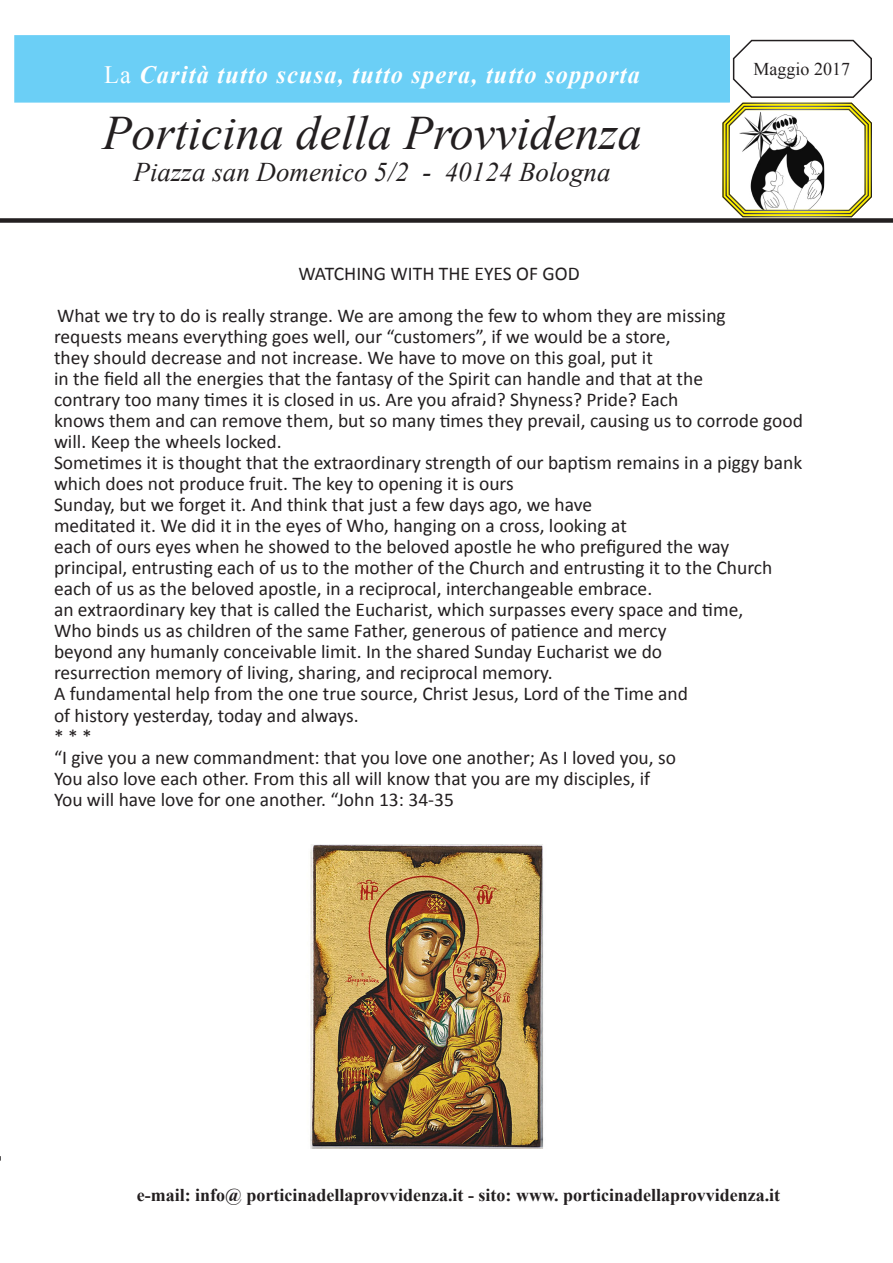
<style>
.page{position:relative;width:893px;height:1263px;background:#fff}
.page>*{position:absolute;margin:0;border:0;box-sizing:border-box;transform-origin:0 0}
.t1{font:italic 48px "Times New Roman";color:#231f20}
.t2{font:italic 27px "Times New Roman";color:#231f20}
.t3{font:italic 700 24.9px "Times New Roman";letter-spacing:.05em;color:#fff}
.Normale{font:19.5px/21px "Calibri";color:#231f20}
.t4{font:700 18px "Times New Roman";color:#231f20}
.t5{font:18px "Times New Roman";color:#231f20}
.s1{font-weight:400;font-style:normal}
</style>
<div class="page">
<div style="left:15px;top:36px;width:714px;height:66px;background:#6bcff6"></div>
<div style="left:14px;top:35px;width:716px;height:68px;border:2px solid #6bcff6"></div>
<div style="left:0;top:218px;width:893px;height:5px;background:#231f20"></div>
<svg style="left:719px;top:38px;width:157px;height:181px"></svg>
<img style="left:310px;top:845px;width:234px;height:303px">
<p class="t3" style="left:104px;top:57px;width:537px"><span class="s1">La</span> Carità tutto scusa, tutto spera, tutto sopporta</p>
<p class="t1" style="left:102px;top:100px;width:541px">Porticina della Provvidenza</p>
<p class="t2" style="left:134px;top:154px;width:478px">Piazza san Domenico 5/2 - 40124 Bologna</p>
<p class="t5" style="left:754px;top:57px;width:98px">Maggio 2017</p>
<p class="Normale" style="left:298px;top:263px;width:283px">WATCHING WITH THE EYES OF GOD</p>
<p class="Normale" style="left:54px;top:305px;width:751px">What we try to do is really strange. We are among the few to whom they are missing<br>requests means everything goes well, our “customers”, if we would be a store,<br>they should decrease and not increase. We have to move on this goal, put it<br>in the field all the energies that the fantasy of the Spirit can handle and that at the<br>contrary too many times it is closed in us. Are you afraid? Shyness? Pride? Each<br>knows them and can remove them, but so many times they prevail, causing us to corrode good will. Keep the wheels locked.<br>Sometimes it is thought that the extraordinary strength of our baptism remains in a piggy bank which does not produce fruit. The key to opening it is ours<br>Sunday, but we forget it. And think that just a few days ago, we have<br>meditated it. We did it in the eyes of Who, hanging on a cross, looking at<br>each of ours eyes when he showed to the beloved apostle he who prefigured the way principal, entrusting each of us to the mother of the Church and entrusting it to the Church each of us as the beloved apostle, in a reciprocal, interchangeable embrace.<br>an extraordinary key that is called the Eucharist, which surpasses every space and time,<br>Who binds us as children of the same Father, generous of patience and mercy<br>beyond any humanly conceivable limit. In the shared Sunday Eucharist we do<br>resurrection memory of living, sharing, and reciprocal memory.<br>A fundamental help from the one true source, Christ Jesus, Lord of the Time and<br>of history yesterday, today and always.<br>* * *<br>“I give you a new commandment: that you love one another; As I loved you, so<br>You also love each other. From this all will know that you are my disciples, if<br>You will have love for one another. “John 13: 34-35</p>
<p class="t4" style="left:137px;top:1182px;width:645px">e-mail: info@ porticinadellaprovvidenza.it - sito: www. porticinadellaprovvidenza.it</p>
</div>
